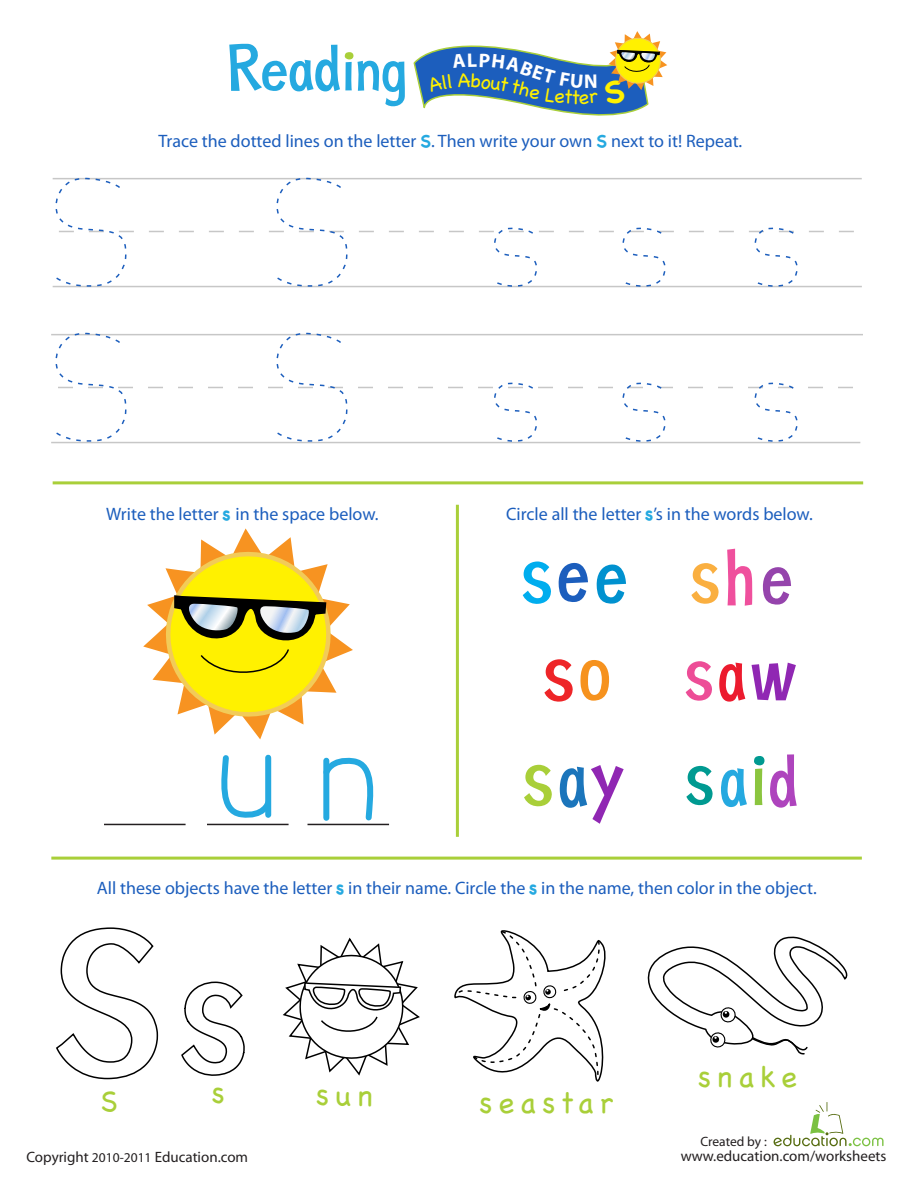
<style>
.page{position:relative;width:918px;height:1188px;background:#fff}
.page>*{position:absolute;margin:0;border:0;box-sizing:border-box;transform-origin:0 0}
.t1{font:30px "Chalkboard";letter-spacing:.19em;color:#a9cf39}
.t2{font:18px "Myriad Pro";color:#1c5ebd}
.t3{font:15px "Myriad";color:#231f20}
.t4{font:13.5px "Myriad";color:#231f20}
.s1{font-family:"Chalkboard";font-weight:700;color:#25a9e0}
.s2{font-size:13.5px}
</style>
<div class="page">
<svg style="left:774px;top:1102px;width:110px;height:44px"></svg>
<hr style="left:51px;top:857px;width:811px;height:3px;background:#a9cf39">
<hr style="left:53px;top:481px;width:810px;height:3px;background:#a9cf39">
<hr style="left:456px;top:505px;width:3px;height:332px;background:#a9cf39">
<div style="left:345px;top:52px;width:8px;height:7px;background:#a9cf39;border-radius:50%"></div>
<svg style="left:358px;top:61px;width:47px;height:46px"></svg>
<svg style="left:229px;top:44px;width:123px;height:48px"></svg>
<svg style="left:56px;top:927px;width:103px;height:153px"></svg>
<hr style="left:104px;top:824px;width:82px;height:1px;background:#231f20">
<hr style="left:207px;top:824px;width:82px;height:1px;background:#231f20">
<hr style="left:308px;top:824px;width:81px;height:1px;background:#231f20">
<svg style="left:181px;top:754px;width:93px;height:322px"></svg>
<div style="left:265px;top:758px;width:6px;height:57px;background:#25a9e0"></div>
<svg style="left:320px;top:757px;width:55px;height:67px"></svg>
<div style="left:323px;top:761px;width:6px;height:57px;background:#25a9e0"></div>
<svg style="left:52px;top:177px;width:810px;height:111px"></svg>
<svg style="left:51px;top:332px;width:812px;height:112px"></svg>
<svg style="left:143px;top:528px;width:210px;height:211px"></svg>
<svg style="left:283px;top:939px;width:137px;height:136px"></svg>
<svg style="left:454px;top:930px;width:152px;height:152px"></svg>
<svg style="left:647px;top:936px;width:201px;height:119px"></svg>
<svg style="left:558px;top:562px;width:30px;height:40px"></svg>
<svg style="left:596px;top:564px;width:30px;height:40px"></svg>
<svg style="left:523px;top:561px;width:28px;height:43px"></svg>
<svg style="left:544px;top:659px;width:29px;height:43px"></svg>
<svg style="left:580px;top:660px;width:29px;height:41px"></svg>
<svg style="left:727px;top:549px;width:25px;height:57px"></svg>
<svg style="left:763px;top:567px;width:28px;height:38px"></svg>
<svg style="left:691px;top:563px;width:28px;height:41px"></svg>
<svg style="left:770px;top:754px;width:27px;height:54px"></svg>
<svg style="left:721px;top:768px;width:26px;height:40px"></svg>
<svg style="left:686px;top:766px;width:27px;height:40px"></svg>
<div style="left:754px;top:756px;width:10px;height:9px;background:#009a91;border-radius:50%"></div>
<svg style="left:755px;top:768px;width:7px;height:37px"></svg>
<svg style="left:752px;top:663px;width:44px;height:37px"></svg>
<svg style="left:686px;top:661px;width:26px;height:40px"></svg>
<svg style="left:719px;top:663px;width:26px;height:39px"></svg>
<svg style="left:524px;top:765px;width:28px;height:42px"></svg>
<svg style="left:560px;top:765px;width:64px;height:59px"></svg>
<svg style="left:413px;top:31px;width:254px;height:85px"></svg>
<p class="t2" style="left:158px;top:130px;width:585px">Trace the dotted lines on the letter <span class="s1">S</span>. Then write your own <span class="s1">S</span> next to it! Repeat.</p>
<p class="t2" style="left:106px;top:503px;width:274px">Write the letter <span class="s1">s</span> in the space below.</p>
<p class="t2" style="left:506px;top:503px;width:308px">Circle all the letter <span class="s1">s</span>’s in the words below.</p>
<p class="t2" style="left:97px;top:877px;width:721px">All these objects have the letter <span class="s1">s</span> in their name. Circle the <span class="s1">s</span> in the name, then color in the object.</p>
<h1 class="t1" style="left:100px;top:1083px;width:19px">S</h1>
<h1 class="t1" style="left:212px;top:1075px;width:15px">s</h1>
<h1 class="t1" style="left:316px;top:1078px;width:58px">sun</h1>
<h1 class="t1" style="left:480px;top:1085px;width:135px">seastar</h1>
<h1 class="t1" style="left:698px;top:1059px;width:101px">snake</h1>
<p class="t4" style="left:700px;top:1135px;width:68px">Created by :</p>
<p class="t3" style="left:26px;top:1149px;width:223px">Copyright <span class="s2">2010-2011</span> Education.com</p>
<p class="t3" style="left:681px;top:1149px;width:207px">www.education.com/worksheets</p>
</div>
